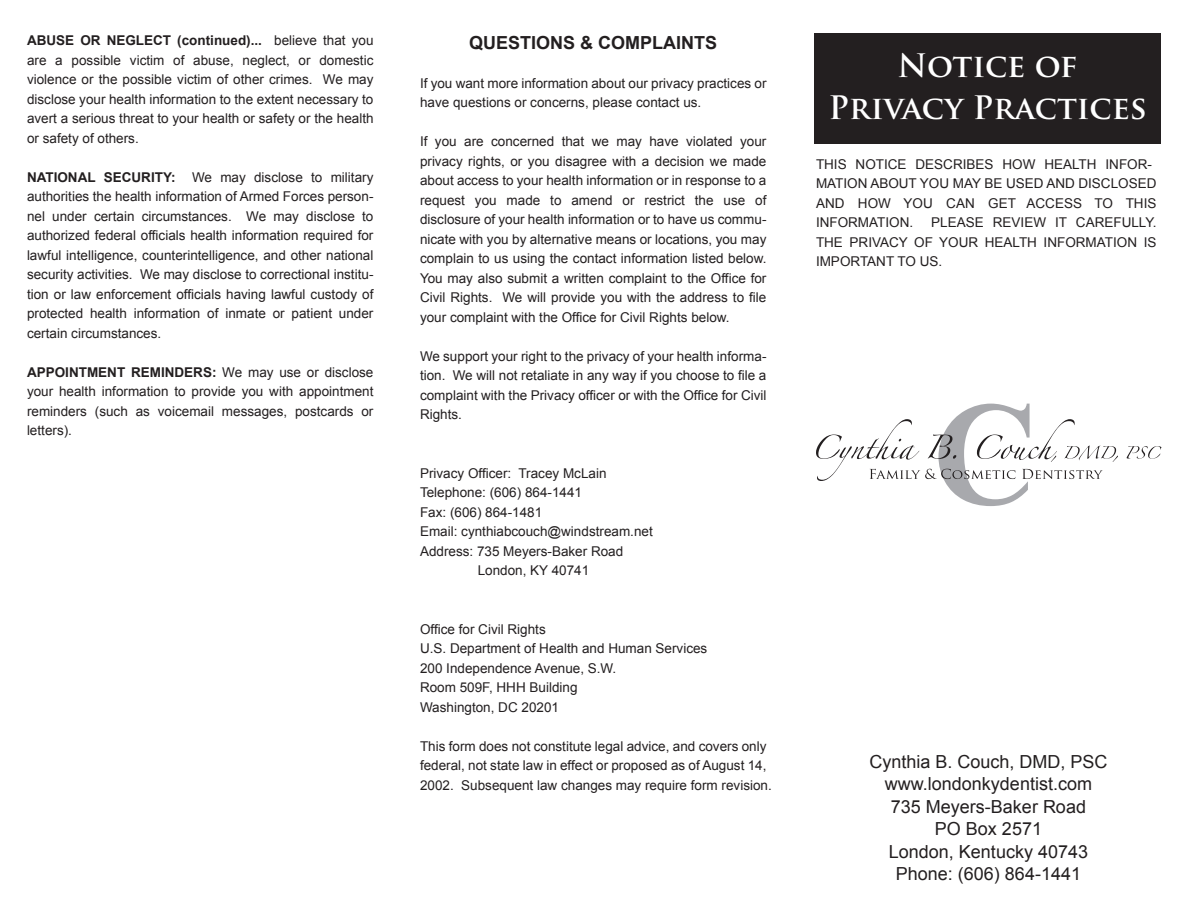
<style>
.page{position:relative;width:1188px;height:918px;background:#fff}
.page>*{position:absolute;margin:0;border:0;box-sizing:border-box;transform-origin:0 0}
.t1{font:700 31.5px/42px "Trajan Pro";color:#fff;text-align:center}
.t2{font:18px/22.5px "Arial";color:#231f20;text-align:center}
.t3{font:700 18px "Arial";color:#231f20}
.t4{font:13.5px/19.5px "Arial";color:#231f20;text-align:justify}
.s1{font-weight:700}
</style>
<div class="page">
<svg style="left:816px;top:404px;width:302px;height:102px"></svg>
<svg style="left:1127px;top:446px;width:34px;height:13px"></svg>
<div style="left:814px;top:33px;width:347px;height:111px;background:#231f20"></div>
<p class="t4" style="left:27px;top:31px;width:348px"><span class="s1">ABUSE OR NEGLECT (continued)...</span> believe that you are a possible victim of abuse, neglect, or domestic violence or the possible victim of other crimes. We may disclose your health information to the extent necessary to avert a serious threat to your health or safety or the health or safety of others.</p>
<p class="t4" style="left:27px;top:168px;width:348px"><span class="s1">NATIONAL SECURITY:</span> We may disclose to military authorities the health information of Armed Forces person&shy;nel under certain circumstances. We may disclose to authorized federal officials health information required for lawful intelligence, counterintelligence, and other national security activities. We may disclose to correctional institu&shy;tion or law enforcement officials having lawful custody of protected health information of inmate or patient under certain circumstances.</p>
<p class="t4" style="left:27px;top:363px;width:348px"><span class="s1">APPOINTMENT REMINDERS:</span> We may use or disclose your health information to provide you with appointment reminders (such as voicemail messages, postcards or letters).</p>
<p class="t3" style="left:469px;top:31px;width:250px">QUESTIONS &amp; COMPLAINTS</p>
<p class="t4" style="left:420px;top:73px;width:348px">If you want more information about our privacy practices or have questions or concerns, please contact us.</p>
<p class="t4" style="left:420px;top:132px;width:348px">If you are concerned that we may have violated your privacy rights, or you disagree with a decision we made about access to your health information or in response to a request you made to amend or restrict the use of disclosure of your health information or to have us commu&shy;nicate with you by alternative means or locations, you may complain to us using the contact information listed below.<br>You may also submit a written complaint to the Office for Civil Rights. We will provide you with the address to file your complaint with the Office for Civil Rights below.</p>
<p class="t4" style="left:420px;top:346px;width:348px">We support your right to the privacy of your health informa&shy;tion. We will not retaliate in any way if you choose to file a complaint with the Privacy officer or with the Office for Civil Rights.</p>
<p class="t4" style="left:420px;top:463px;width:188px">Privacy Officer: Tracey McLain</p>
<p class="t4" style="left:420px;top:483px;width:164px">Telephone: (606) 864-1441</p>
<p class="t4" style="left:420px;top:502px;width:124px">Fax: (606) 864-1481</p>
<p class="t4" style="left:420px;top:522px;width:234px">Email: cynthiabcouch@windstream.net</p>
<p class="t4" style="left:420px;top:541px;width:205px">Address: 735 Meyers-Baker Road</p>
<p class="t4" style="left:478px;top:561px;width:113px">London, KY 40741</p>
<p class="t4" style="left:420px;top:619px;width:289px;text-align:left">Office for Civil Rights<br>U.S. Department of Health and Human Services<br>200 Independence Avenue, S.W.<br>Room 509F, HHH Building<br>Washington, DC 20201</p>
<p class="t4" style="left:420px;top:736px;width:353px;text-align:left">This form does not constitute legal advice, and covers only federal, not state law in effect or proposed as of August 14,<br>2002. Subsequent law changes may require form revision.</p>
<p class="t1" style="left:829px;top:45px;width:320px">Notice of<br>Privacy Practices</p>
<p class="t4" style="left:816px;top:154px;width:342px;text-align:left">THIS NOTICE DESCRIBES HOW HEALTH INFOR-<br>MATION ABOUT YOU MAY BE USED AND DISCLOSED<br>AND HOW YOU CAN GET ACCESS TO THIS<br>INFORMATION.</p>
<p class="t4" style="left:816px;top:213px;width:342px;text-indent:115px">PLEASE REVIEW IT CAREFULLY.<br>THE PRIVACY OF YOUR HEALTH INFORMATION IS IMPORTANT TO US.</p>
<p class="t2" style="left:869px;top:751px;width:240px">Cynthia B. Couch, DMD, PSC www.londonkydentist.com<br>735 Meyers-Baker Road<br>PO Box 2571<br>London, Kentucky 40743<br>Phone: (606) 864-1441</p>
</div>
